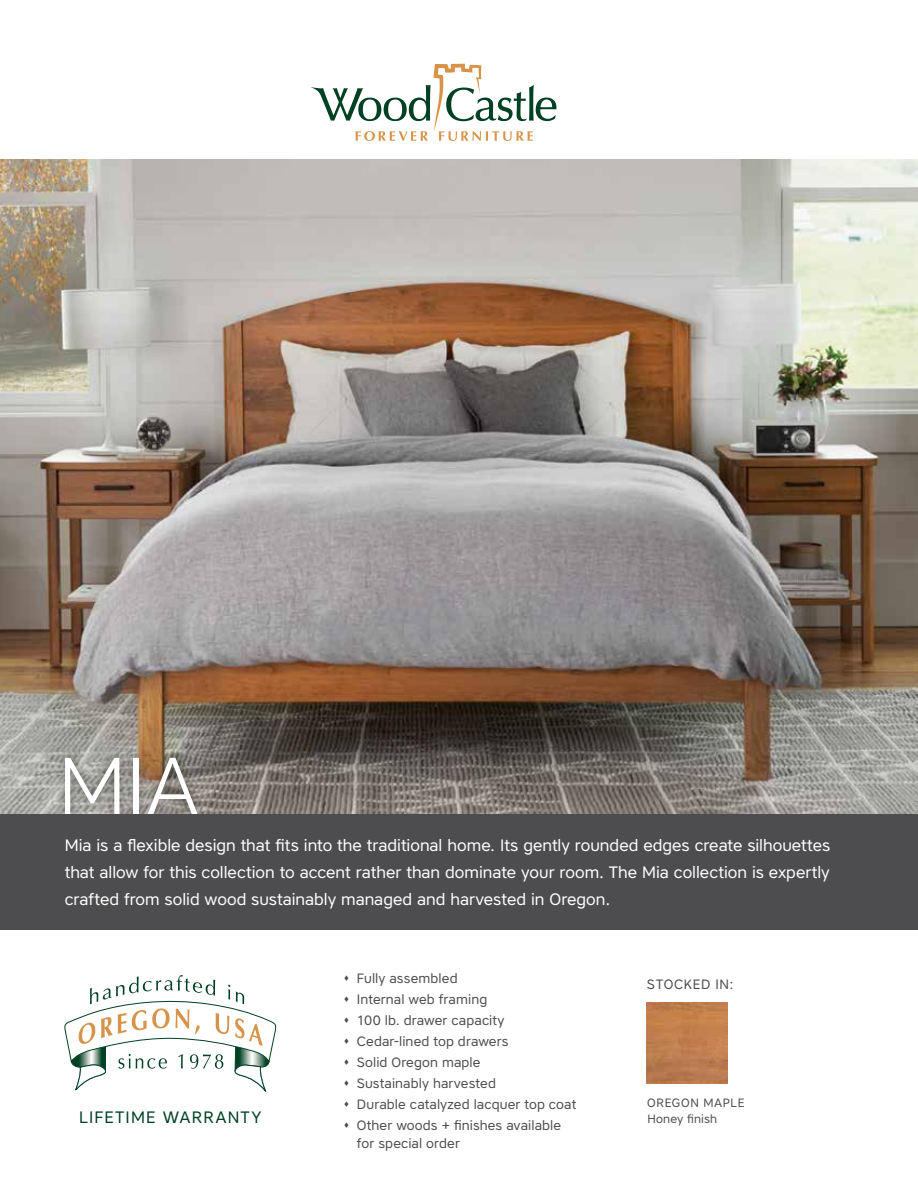
<style>
.page{position:relative;width:918px;height:1188px;background:#fff}
.page>*{position:absolute;margin:0;border:0;box-sizing:border-box;transform-origin:0 0}
.t1{font:300 81px "Core Sans A35";color:#fff}
.t2{font:16.5px/27px "Core Sans A45";color:#fff;text-align:justify}
.t3{font:16.5px "Core Sans A45";letter-spacing:.07em;color:#004023}
.t4{font:13.5px/21px "Core Sans A45";letter-spacing:.01em;color:#4d4d4f}
.t5{font:13.5px "Core Sans A45";letter-spacing:.05em;color:#4d4d4f}
.t6{font:12px/16.5px "Core Sans A45";letter-spacing:.04em;color:#4d4d4f}
</style>
<div class="page">
<svg style="left:311px;top:64px;width:245px;height:77px"></svg>
<img style="left:0;top:160px;width:918px;height:654px">
<svg style="left:64px;top:975px;width:213px;height:117px"></svg>
<div style="left:55px;top:748px;width:152px;height:77px;background:#000;opacity:.5"></div>
<div style="left:0;top:814px;width:918px;height:116px;background:#4d4d4f"></div>
<img style="left:647px;top:1002px;width:81px;height:81px">
<h1 class="t1" style="left:58px;top:734px;width:143px">MIA</h1>
<p class="t2" style="left:65px;top:832px;width:767px">Mia is a flexible design that fits into the traditional home. Its gently rounded edges create silhouettes that allow for this collection to accent rather than dominate your room. The Mia collection is expertly crafted from solid wood sustainably managed and harvested in Oregon.</p>
<p class="t3" style="left:79px;top:1107px;width:184px">LIFETIME WARRANTY</p>
<p class="t4" style="left:357px;top:967px;width:221px">Fully assembled<br>Internal web framing<br>100 lb. drawer capacity<br>Cedar-lined top drawers<br>Solid Oregon maple<br>Sustainably harvested<br>Durable catalyzed lacquer top coat<br>Other woods + finishes available</p>
<p class="t4" style="left:357px;top:1132px;width:105px">for special order</p>
<p class="t5" style="left:647px;top:976px;width:88px">STOCKED IN:</p>
<p class="t6" style="left:647px;top:1094px;width:99px">OREGON MAPLE<br>Honey finish</p>
</div>
